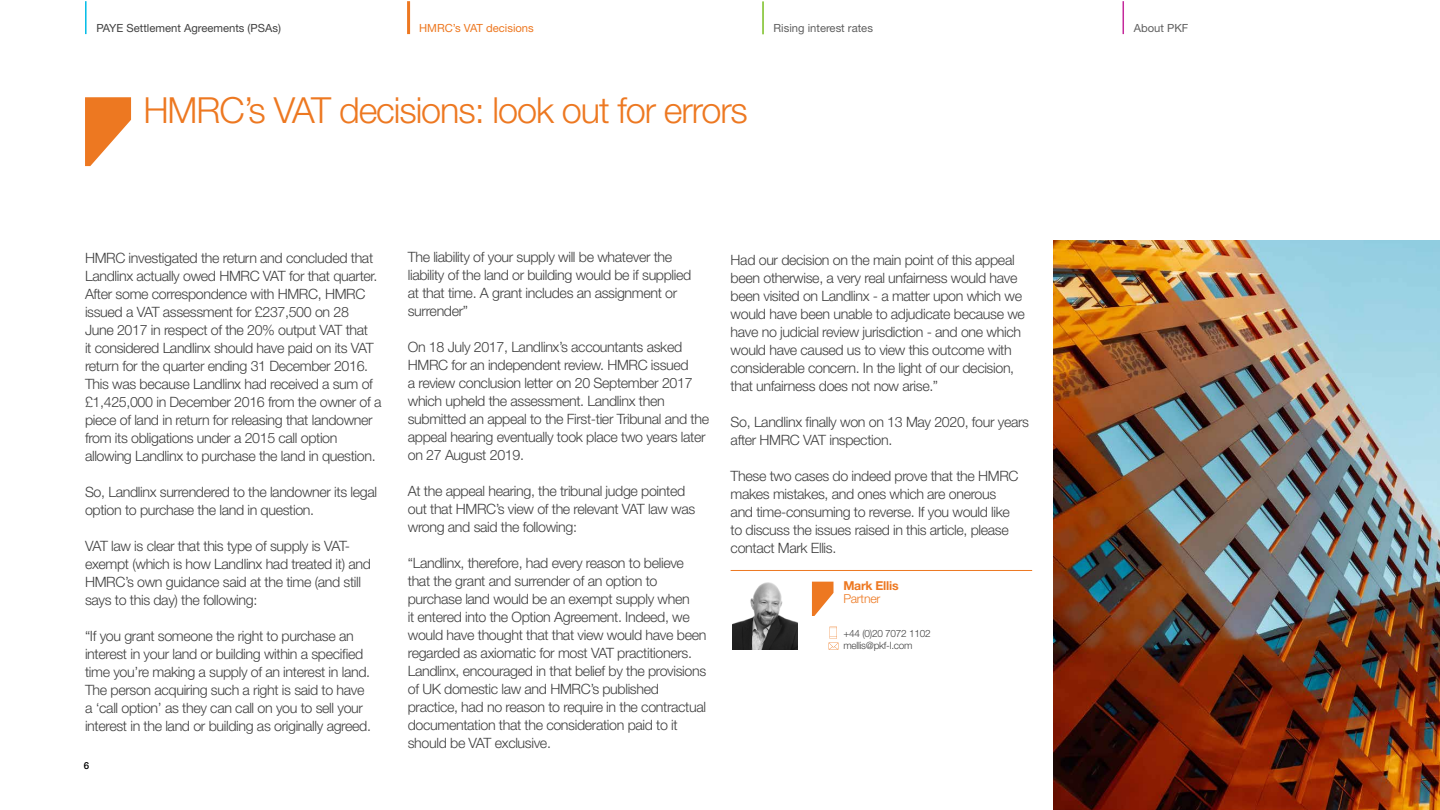
<style>
.page{position:relative;width:1440px;height:810px;background:#fff}
.page>*{position:absolute;margin:0;border:0;box-sizing:border-box;transform-origin:0 0}
.t1{font:300 36px "Helvetica Neue LT Std";letter-spacing:-.03em;color:#ed7821}
.t2{font:300 14.25px/18px "Helvetica Neue LT Std";letter-spacing:-.025em;color:#404040}
.t3{font:700 12.3px "Helvetica Neue LT Std";letter-spacing:-.02em;color:#ed7821}
.t4{font:300 12.3px "Helvetica Neue LT Std";letter-spacing:-.02em;color:#ed7821}
.t5{font:11.25px "Helvetica Neue LT Std";color:#404040}
.t6{font:11.25px "Helvetica Neue LT Std";color:#5f5f5f}
.t7{font:11.25px "Helvetica Neue LT Std";color:#ed7821}
.t8{font:300 10.05px/12.3px "Helvetica Neue LT Std";letter-spacing:-.025em;color:#404040}
.t9{font:500 9.75px "Helvetica Neue LT Std";color:#000}
</style>
<div class="page">
<img style="left:1053px;top:240px;width:387px;height:570px">
<svg style="left:85px;top:97px;width:46px;height:69px"></svg>
<hr style="left:731px;top:570px;width:301px;height:1px;background:#ed7821">
<svg style="left:812px;top:582px;width:22px;height:34px"></svg>
<svg style="left:828px;top:627px;width:11px;height:23px"></svg>
<img style="left:733px;top:582px;width:65px;height:68px">
<hr style="left:762px;top:1px;width:2px;height:33px;background:#78bf21">
<hr style="left:1123px;top:1px;width:1px;height:33px;background:#c4299b">
<hr style="left:407px;top:1px;width:3px;height:33px;background:#ed7821">
<hr style="left:85px;top:1px;width:2px;height:33px;background:#00bce7">
<p class="t5" style="left:96px;top:23px;width:186px">PAYE Settlement Agreements (PSAs)</p>
<p class="t7" style="left:419px;top:23px;width:116px">HMRC’s VAT decisions</p>
<p class="t6" style="left:774px;top:24px;width:101px">Rising interest rates</p>
<p class="t6" style="left:1134px;top:24px;width:56px">About PKF</p>
<h1 class="t1" style="left:143px;top:97px;width:606px">HMRC’s VAT decisions: look out for errors</h1>
<p class="t2" style="left:85px;top:250px;width:298px">HMRC investigated the return and concluded that Landlinx actually owed HMRC VAT for that quarter.<br>After some correspondence with HMRC, HMRC issued a VAT assessment for £237,500 on 28<br>June 2017 in respect of the 20% output VAT that<br>it considered Landlinx should have paid on its VAT return for the quarter ending 31 December 2016.<br>This was because Landlinx had received a sum of £1,425,000 in December 2016 from the owner of a piece of land in return for releasing that landowner from its obligations under a 2015 call option allowing Landlinx to purchase the land in question.</p>
<p class="t2" style="left:85px;top:484px;width:294px">So, Landlinx surrendered to the landowner its legal option to purchase the land in question.</p>
<p class="t2" style="left:85px;top:538px;width:287px">VAT law is clear that this type of supply is VAT&shy;exempt (which is how Landlinx had treated it) and HMRC’s own guidance said at the time (and still says to this day) the following:</p>
<p class="t2" style="left:85px;top:628px;width:287px">“If you grant someone the right to purchase an interest in your land or building within a specified time you’re making a supply of an interest in land.<br>The person acquiring such a right is said to have a ‘call option’ as they can call on you to sell your interest in the land or building as originally agreed.</p>
<p class="t9" style="left:84px;top:762px;width:7px">6</p>
<p class="t2" style="left:408px;top:250px;width:285px">The liability of your supply will be whatever the liability of the land or building would be if supplied at that time. A grant includes an assignment or surrender”</p>
<p class="t2" style="left:408px;top:340px;width:303px">On 18 July 2017, Landlinx’s accountants asked HMRC for an independent review. HMRC issued<br>a review conclusion letter on 20 September 2017 which upheld the assessment. Landlinx then submitted an appeal to the First-tier Tribunal and the appeal hearing eventually took place two years later on 27 August 2019.</p>
<p class="t2" style="left:408px;top:484px;width:289px">At the appeal hearing, the tribunal judge pointed out that HMRC’s view of the relevant VAT law was wrong and said the following:</p>
<p class="t2" style="left:408px;top:556px;width:300px">“Landlinx, therefore, had every reason to believe that the grant and surrender of an option to purchase land would be an exempt supply when<br>it entered into the Option Agreement. Indeed, we would have thought that that view would have been regarded as axiomatic for most VAT practitioners.<br>Landlinx, encouraged in that belief by the provisions of UK domestic law and HMRC’s published practice, had no reason to require in the contractual documentation that the consideration paid to it should be VAT exclusive.</p>
<p class="t2" style="left:731px;top:252px;width:296px">Had our decision on the main point of this appeal been otherwise, a very real unfairness would have been visited on Landlinx - a matter upon which we would have been unable to adjudicate because we have no judicial review jurisdiction - and one which would have caused us to view this outcome with considerable concern. In the light of our decision, that unfairness does not now arise.”</p>
<p class="t2" style="left:731px;top:414px;width:300px">So, Landlinx finally won on 13 May 2020, four years after HMRC VAT inspection.</p>
<p class="t2" style="left:731px;top:468px;width:289px">These two cases do indeed prove that the HMRC makes mistakes, and ones which are onerous and time-consuming to reverse. If you would like to discuss the issues raised in this article, please contact Mark Ellis.</p>
<p class="t3" style="left:843px;top:581px;width:57px">Mark Ellis</p>
<p class="t4" style="left:843px;top:594px;width:39px">Partner</p>
<p class="t8" style="left:843px;top:628px;width:89px">+44 (0)20 7072 1102 mellis@pkf-l.com</p>
</div>
